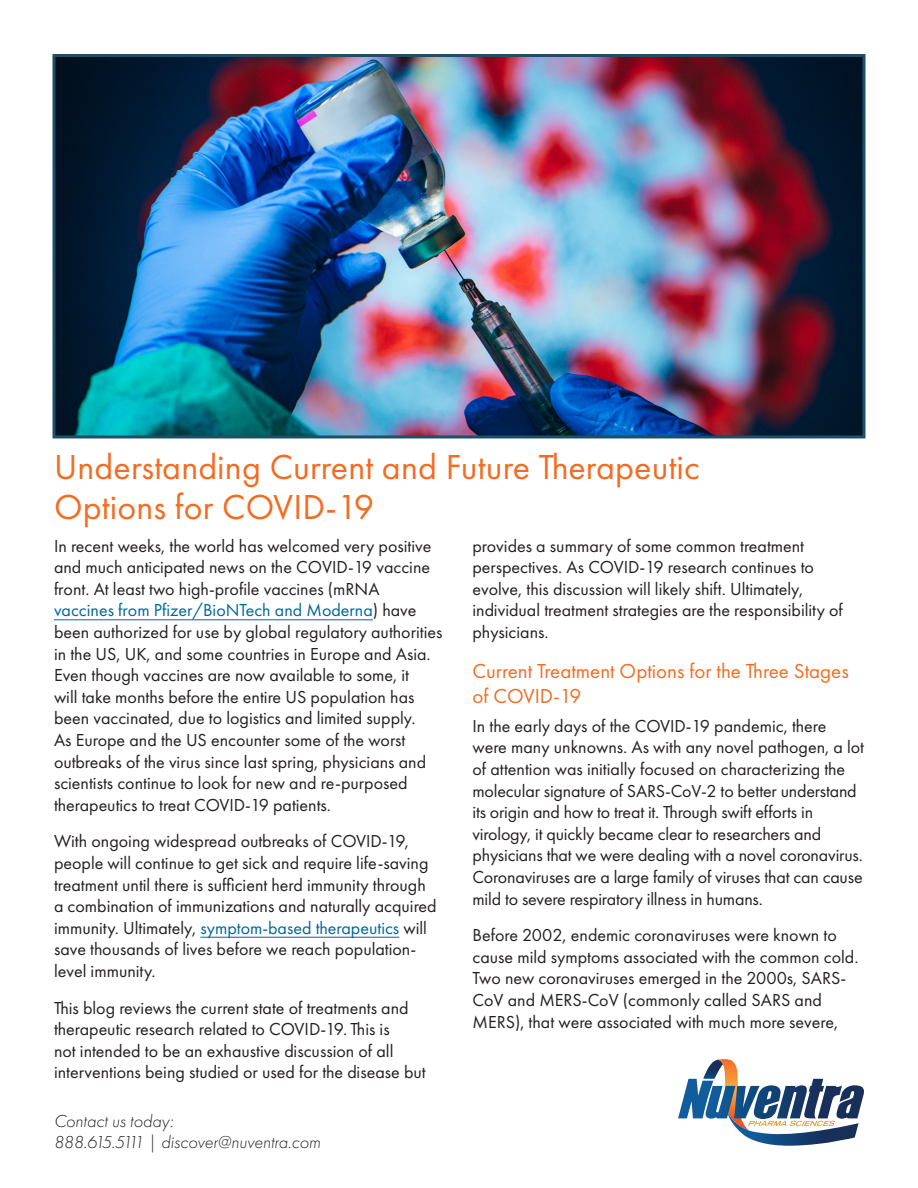
<style>
.page{position:relative;width:918px;height:1188px;background:#fff}
.page>*{position:absolute;margin:0;border:0;box-sizing:border-box;transform-origin:0 0}
.t1{font:36px/40.5px "Futura PT";letter-spacing:.005em;color:#f36c21}
.t2{font:21px/25.2px "Futura PT";color:#f36c21}
.t3{font:18px/21.6px "Futura PT";color:#231f20}
.t4{font:italic 300 18px/21px "Futura PT";color:#231f20}
.s1{color:#069}
</style>
<div class="page">
<img style="left:56px;top:58px;width:806px;height:376px">
<div style="left:52px;top:54px;width:814px;height:384px;border:3px solid #1c506a"></div>
<img style="left:703px;top:1060px;width:14px;height:19px">
<img style="left:717px;top:1059px;width:21px;height:20px">
<img style="left:730px;top:1119px;width:129px;height:27px">
<img style="left:678px;top:1079px;width:186px;height:40px">
<hr style="left:54px;top:619px;width:64px;height:1px;background:#069">
<hr style="left:118px;top:619px;width:255px;height:1px;background:#069">
<hr style="left:200px;top:937px;width:199px;height:1px;background:#069">
<p class="t1" style="left:54px;top:446px;width:648px">Understanding Current and Future Therapeutic<br>Options for COVID-19</p>
<p class="t3" style="left:54px;top:535px;width:390px">In recent weeks, the world has welcomed very positive and much anticipated news on the COVID-19 vaccine front. At least two high-profile vaccines (mRNA <span class="s1">vaccines from Pfizer/BioNTech and Moderna</span>) have been authorized for use by global regulatory authorities in the US, UK, and some countries in Europe and Asia.<br>Even though vaccines are now available to some, it<br>will take months before the entire US population has been vaccinated, due to logistics and limited supply.<br>As Europe and the US encounter some of the worst outbreaks of the virus since last spring, physicians and scientists continue to look for new and re-purposed therapeutics to treat COVID-19 patients.</p>
<p class="t3" style="left:54px;top:830px;width:384px">With ongoing widespread outbreaks of COVID-19, people will continue to get sick and require life-saving treatment until there is sufficient herd immunity through a combination of immunizations and naturally acquired immunity. Ultimately, <span class="s1">symptom-based therapeutics</span> will save thousands of lives before we reach population&shy;level immunity.</p>
<p class="t3" style="left:54px;top:997px;width:373px">This blog reviews the current state of treatments and therapeutic research related to COVID-19. This is<br>not intended to be an exhaustive discussion of all interventions being studied or used for the disease but</p>
<p class="t4" style="left:54px;top:1110px;width:268px">Contact us today:<br>888.615.5111 | discover@nuventra.com</p>
<p class="t3" style="left:472px;top:535px;width:372px">provides a summary of some common treatment perspectives. As COVID-19 research continues to evolve, this discussion will likely shift. Ultimately, individual treatment strategies are the responsibility of physicians.</p>
<p class="t2" style="left:472px;top:658px;width:378px">Current Treatment Options for the Three Stages of COVID-19</p>
<p class="t3" style="left:472px;top:715px;width:393px">In the early days of the COVID-19 pandemic, there were many unknowns. As with any novel pathogen, a lot of attention was initially focused on characterizing the molecular signature of SARS-CoV-2 to better understand its origin and how to treat it. Through swift efforts in virology, it quickly became clear to researchers and physicians that we were dealing with a novel coronavirus.<br>Coronaviruses are a large family of viruses that can cause mild to severe respiratory illness in humans.</p>
<p class="t3" style="left:472px;top:924px;width:388px">Before 2002, endemic coronaviruses were known to cause mild symptoms associated with the common cold.<br>Two new coronaviruses emerged in the 2000s, SARS-CoV and MERS-CoV (commonly called SARS and MERS), that were associated with much more severe,</p>
</div>
